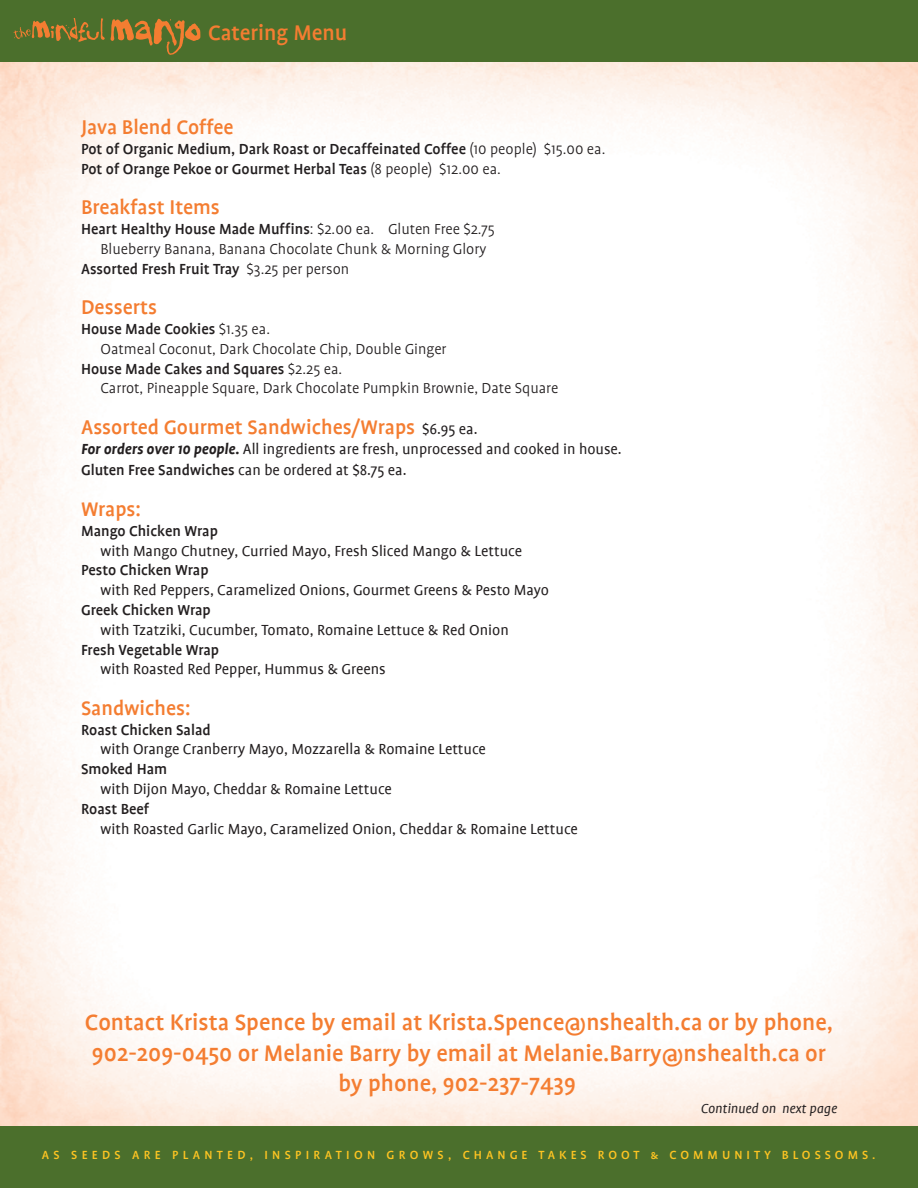
<style>
.page{position:relative;width:918px;height:1188px;background:#fff}
.page>*{position:absolute;margin:0;border:0;box-sizing:border-box;transform-origin:0 0}
.t1{font:500 25.5px/30.6px "Profile";color:#f47d31;text-align:center}
.t2{font:500 24px "Profile";color:#f47d31}
.t3{font:500 22.5px "Profile";color:#f47d31}
.t4{font:16.5px/21.6px "Profile";color:#231f20}
.t5{font:500 16.5px/19.8px "Profile";color:#231f20}
.t6{font:300 16.5px "Profile";color:#231f20}
.t7{font:italic 15px "Profile";color:#231f20}
.t8{font:500 13.5px "Profile SC";letter-spacing:.305em;color:#fec422}
.s1{font-weight:300}
.s2{font-weight:400;font-size:16.5px;color:#231f20}
.s3{font-weight:700;font-style:italic}
.s4{font-weight:500}
</style>
<div class="page">
<img style="left:0;top:61px;width:918px;height:1066px">
<div style="left:0;top:1127px;width:918px;height:61px;background:#4b6f2c"></div>
<div style="left:0;top:0;width:918px;height:61px;background:#4b6f2c"></div>
<svg style="left:14px;top:18px;width:91px;height:24px"></svg>
<svg style="left:111px;top:19px;width:89px;height:36px"></svg>
<p class="t2" style="left:208px;top:20px;width:141px">Catering Menu</p>
<p class="t3" style="left:81px;top:116px;width:154px">Java Blend Coffee</p>
<p class="t5" style="left:81px;top:139px;width:526px">Pot of Organic Medium, Dark Roast or Decaffeinated Coffee <span class="s1">(10 people) $15.00 ea.<br></span>Pot of Orange Pekoe or Gourmet Herbal Teas <span class="s1">(8 people) $12.00 ea.</span></p>
<p class="t3" style="left:81px;top:196px;width:140px">Breakfast Items</p>
<p class="t5" style="left:81px;top:219px;width:415px">Heart Healthy House Made Muffins<span class="s1">: $2.00 ea. Gluten Free $2.75</span></p>
<p class="t6" style="left:101px;top:240px;width:388px">Blueberry Banana, Banana Chocolate Chunk &amp; Morning Glory</p>
<p class="t5" style="left:81px;top:259px;width:270px">Assorted Fresh Fruit Tray <span class="s1">$3.25 per person</span></p>
<p class="t3" style="left:81px;top:296px;width:78px">Desserts</p>
<p class="t5" style="left:81px;top:319px;width:191px">House Made Cookies <span class="s1">$1.35 ea.</span></p>
<p class="t6" style="left:101px;top:340px;width:348px">Oatmeal Coconut, Dark Chocolate Chip, Double Ginger</p>
<p class="t5" style="left:81px;top:359px;width:263px">House Made Cakes and Squares <span class="s1">$2.25 ea.</span></p>
<p class="t6" style="left:101px;top:380px;width:459px">Carrot, Pineapple Square, Dark Chocolate Pumpkin Brownie, Date Square</p>
<p class="t3" style="left:81px;top:415px;width:398px">Assorted Gourmet Sandwiches/Wraps <span class="s2">$6.95 ea.</span></p>
<p class="t4" style="left:81px;top:438px;width:542px"><span class="s3">For orders over 10 people.</span> All ingredients are fresh, unprocessed and cooked in house.<br><span class="s4">Gluten Free Sandwiches</span> can be ordered at $8.75 ea.</p>
<p class="t3" style="left:81px;top:497px;width:62px">Wraps:</p>
<p class="t5" style="left:81px;top:521px;width:138px">Mango Chicken Wrap</p>
<p class="t4" style="left:101px;top:540px;width:423px">with Mango Chutney, Curried Mayo, Fresh Sliced Mango &amp; Lettuce</p>
<p class="t5" style="left:81px;top:560px;width:129px">Pesto Chicken Wrap</p>
<p class="t4" style="left:101px;top:579px;width:450px">with Red Peppers, Caramelized Onions, Gourmet Greens &amp; Pesto Mayo</p>
<p class="t5" style="left:81px;top:600px;width:131px">Greek Chicken Wrap</p>
<p class="t4" style="left:101px;top:619px;width:410px">with Tzatziki, Cucumber, Tomato, Romaine Lettuce &amp; Red Onion</p>
<p class="t5" style="left:81px;top:640px;width:140px">Fresh Vegetable Wrap</p>
<p class="t4" style="left:101px;top:659px;width:287px">with Roasted Red Pepper, Hummus &amp; Greens</p>
<p class="t3" style="left:81px;top:696px;width:111px">Sandwiches:</p>
<p class="t5" style="left:81px;top:720px;width:131px">Roast Chicken Salad</p>
<p class="t4" style="left:101px;top:739px;width:387px">with Orange Cranberry Mayo, Mozzarella &amp; Romaine Lettuce</p>
<p class="t5" style="left:81px;top:759px;width:88px">Smoked Ham</p>
<p class="t4" style="left:101px;top:778px;width:293px">with Dijon Mayo, Cheddar &amp; Romaine Lettuce</p>
<p class="t5" style="left:81px;top:799px;width:70px">Roast Beef</p>
<p class="t4" style="left:101px;top:818px;width:479px">with Roasted Garlic Mayo, Caramelized Onion, Cheddar &amp; Romaine Lettuce</p>
<p class="t1" style="left:85px;top:1007px;width:750px">Contact Krista Spence by email at Krista.Spence@nshealth.ca or by phone,<br>902-209-0450 or Melanie Barry by email at Melanie.Barry@nshealth.ca or by phone, 902-237-7439</p>
<p class="t7" style="left:701px;top:1101px;width:138px">Continued on next page</p>
<p class="t8" style="left:42px;top:1148px;width:835px">AS SEEDS ARE PLANTED, INSPIRATION GROWS, CHANGE TAKES ROOT &amp; COMMUNITY BLOSSOMS.</p>
</div>
